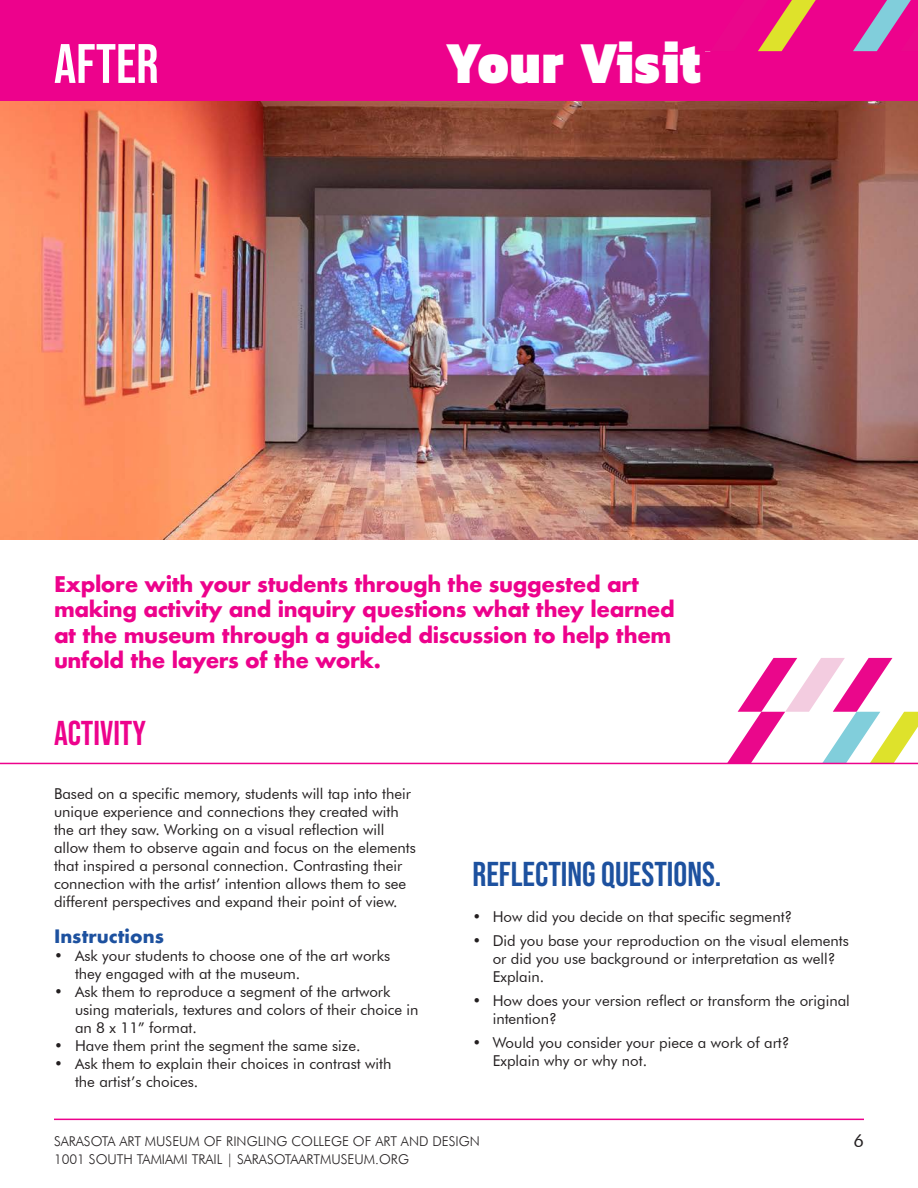
<style>
.page{position:relative;width:918px;height:1188px;background:#fff}
.page>*{position:absolute;margin:0;border:0;box-sizing:border-box;transform-origin:0 0}
.t1{font:900 60.45px "Kanit";letter-spacing:.02em;color:#fff;scale:.82 1}
.t2{font:55.5px "Bebas Neue";color:#fff}
.t3{font:34.5px "Bebas Neue";color:#1d519f}
.t4{font:34.5px "Bebas Neue";color:#ed028c}
.t5{font:700 21px/25.2px "Futura";letter-spacing:-.02em;color:#ed028c}
.t6{font:700 18px "Futura";color:#1d519f}
.t7{font:18px "Futura BT";color:#231f20}
.t8{font:15px/18px "Futura BT";color:#231f20}
.t9{font:300 13.5px "Futura BT";color:#231f20}
</style>
<div class="page">
<img style="left:0;top:101px;width:918px;height:439px">
<div style="left:0;top:1px;width:918px;height:100px;background:#ed028c"></div>
<hr style="left:0;top:0;width:918px;height:2px;background:#ed028c">
<svg style="left:853px;top:0;width:58px;height:51px"></svg>
<svg style="left:758px;top:0;width:58px;height:51px"></svg>
<hr style="left:54px;top:1119px;width:810px;height:1px;background:#ed028c">
<svg style="left:727px;top:658px;width:191px;height:105px"></svg>
<hr style="left:0;top:763px;width:918px;height:1px;background:#ed028c">
<p class="t2" style="left:54px;top:32px;width:106px">AFTER</p>
<p class="t1" style="left:446px;top:12px;width:312px">Your Visit</p>
<p class="t5" style="left:54px;top:572px;width:622px">Explore with your students through the suggested art making activity and inquiry questions what they learned at the museum through a guided discussion to help them unfold the layers of the work.</p>
<p class="t4" style="left:54px;top:714px;width:94px">ACTIVITY</p>
<p class="t8" style="left:54px;top:784px;width:363px">Based on a specific memory, students will tap into their unique experience and connections they created with the art they saw. Working on a visual reflection will allow them to observe again and focus on the elements that inspired a personal connection. Contrasting their connection with the artist’ intention allows them to see different perspectives and expand their point of view.</p>
<p class="t6" style="left:54px;top:923px;width:111px">Instructions</p>
<p class="t8" style="left:75px;top:946px;width:317px;text-indent:-21px">• Ask your students to choose one of the art works they engaged with at the museum.</p>
<p class="t8" style="left:75px;top:982px;width:345px;text-indent:-21px">• Ask them to reproduce a segment of the artwork using materials, textures and colors of their choice in an 8 x 11” format.</p>
<p class="t8" style="left:54px;top:1036px;width:308px">• Have them print the segment the same size.</p>
<p class="t8" style="left:75px;top:1054px;width:318px;text-indent:-21px">• Ask them to explain their choices in contrast with the artist’s choices.</p>
<p class="t3" style="left:472px;top:855px;width:250px">REFLECTING QUESTIONS.</p>
<p class="t8" style="left:472px;top:907px;width:321px">• How did you decide on that specific segment?</p>
<p class="t8" style="left:493px;top:931px;width:358px;text-indent:-20px">• Did you base your reproduction on the visual elements or did you use background or interpretation as well?<br>Explain.</p>
<p class="t8" style="left:493px;top:991px;width:359px;text-indent:-20px">• How does your version reflect or transform the original intention?</p>
<p class="t8" style="left:493px;top:1033px;width:298px;text-indent:-20px">• Would you consider your piece a work of art?<br>Explain why or why not.</p>
<p class="t9" style="left:54px;top:1133px;width:427px">SARASOTA ART MUSEUM OF RINGLING COLLEGE OF ART AND DESIGN</p>
<p class="t9" style="left:54px;top:1151px;width:357px">1001 SOUTH TAMIAMI TRAIL | SARASOTAARTMUSEUM.ORG</p>
<p class="t7" style="left:853px;top:1129px;width:12px">6</p>
</div>
